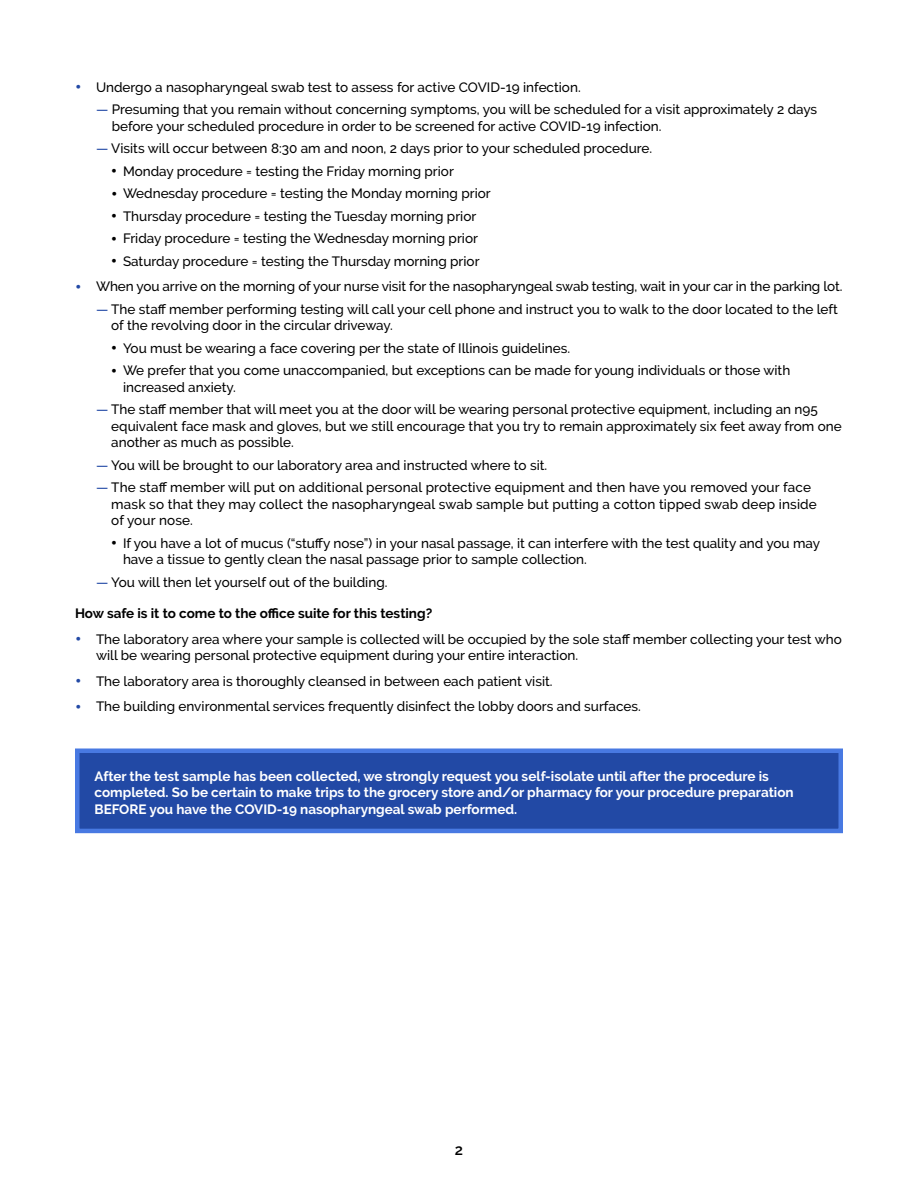
<style>
.page{position:relative;width:918px;height:1188px;background:#fff}
.page>*{position:absolute;margin:0;border:0;box-sizing:border-box;transform-origin:0 0}
.t1{font:600 15px "Raleway";color:#000}
.t2{font:500 13.5px/16.5px "Raleway";color:#000}
.t3{font:700 13.5px/16.5px "Raleway";color:#fff}
.t4{font:700 13.5px "Raleway";color:#000}
.s1{font-weight:700;font-size:18px;color:#2249a5}
.s2{color:#2249a5}
.s3{font-weight:700;font-size:18px}
</style>
<div class="page">
<div style="left:77px;top:751px;width:764px;height:80px;background:#2249a5"></div>
<div style="left:75px;top:748px;width:768px;height:85px;border:4px solid #4879e2"></div>
<p class="t2" style="left:75px;top:79px;width:507px"><span class="s1">•</span> Undergo a nasopharyngeal swab test to assess for active COVID-19 infection.</p>
<p class="t2" style="left:112px;top:101px;width:707px;text-indent:-16px"><span class="s2">—</span> Presuming that you remain without concerning symptoms, you will be scheduled for a visit approximately 2 days before your scheduled procedure in order to be screened for active COVID-19 infection.</p>
<p class="t2" style="left:96px;top:140px;width:558px"><span class="s2">—</span> Visits will occur between 8:30 am and noon, 2 days prior to your scheduled procedure.</p>
<p class="t2" style="left:111px;top:163px;width:344px"><span class="s3">•</span> Monday procedure = testing the Friday morning prior</p>
<p class="t2" style="left:111px;top:185px;width:381px"><span class="s3">•</span> Wednesday procedure = testing the Monday morning prior</p>
<p class="t2" style="left:111px;top:208px;width:367px"><span class="s3">•</span> Thursday procedure = testing the Tuesday morning prior</p>
<p class="t2" style="left:111px;top:230px;width:369px"><span class="s3">•</span> Friday procedure = testing the Wednesday morning prior</p>
<p class="t2" style="left:111px;top:253px;width:370px"><span class="s3">•</span> Saturday procedure = testing the Thursday morning prior</p>
<p class="t2" style="left:75px;top:278px;width:769px"><span class="s1">•</span> When you arrive on the morning of your nurse visit for the nasopharyngeal swab testing, wait in your car in the parking lot.</p>
<p class="t2" style="left:111px;top:301px;width:728px;text-indent:-15px"><span class="s2">—</span> The staff member performing testing will call your cell phone and instruct you to walk to the door located to the left of the revolving door in the circular driveway.</p>
<p class="t2" style="left:111px;top:340px;width:461px"><span class="s3">•</span> You must be wearing a face covering per the state of Illinois guidelines.</p>
<p class="t2" style="left:123px;top:362px;width:669px;text-indent:-12px"><span class="s3">•</span> We prefer that you come unaccompanied, but exceptions can be made for young individuals or those with increased anxiety.</p>
<p class="t2" style="left:111px;top:401px;width:732px;text-indent:-15px"><span class="s2">—</span> The staff member that will meet you at the door will be wearing personal protective equipment, including an n95 equivalent face mask and gloves, but we still encourage that you try to remain approximately six feet away from one another as much as possible.</p>
<p class="t2" style="left:96px;top:457px;width:453px"><span class="s2">—</span> You will be brought to our laboratory area and instructed where to sit.</p>
<p class="t2" style="left:111px;top:479px;width:707px;text-indent:-15px"><span class="s2">—</span> The staff member will put on additional personal protective equipment and then have you removed your face mask so that they may collect the nasopharyngeal swab sample but putting a cotton tipped swab deep inside of your nose.</p>
<p class="t2" style="left:123px;top:535px;width:699px;text-indent:-12px"><span class="s3">•</span> If you have a lot of mucus (“stuffy nose”) in your nasal passage, it can interfere with the test quality and you may have a tissue to gently clean the nasal passage prior to sample collection.</p>
<p class="t2" style="left:96px;top:574px;width:293px"><span class="s2">—</span> You will then let yourself out of the building.</p>
<p class="t4" style="left:75px;top:606px;width:359px">How safe is it to come to the office suite for this testing?</p>
<p class="t2" style="left:96px;top:631px;width:747px;text-indent:-21px"><span class="s1">•</span> The laboratory area where your sample is collected will be occupied by the sole staff member collecting your test who will be wearing personal protective equipment during your entire interaction.</p>
<p class="t2" style="left:75px;top:673px;width:479px"><span class="s1">•</span> The laboratory area is thoroughly cleansed in between each patient visit.</p>
<p class="t2" style="left:75px;top:698px;width:567px"><span class="s1">•</span> The building environmental services frequently disinfect the lobby doors and surfaces.</p>
<p class="t3" style="left:94px;top:768px;width:701px">After the test sample has been collected, we strongly request you self-isolate until after the procedure is completed. So be certain to make trips to the grocery store and/or pharmacy for your procedure preparation<br>BEFORE you have the COVID-19 nasopharyngeal swab performed.</p>
<p class="t1" style="left:455px;top:1141px;width:10px">2</p>
</div>
